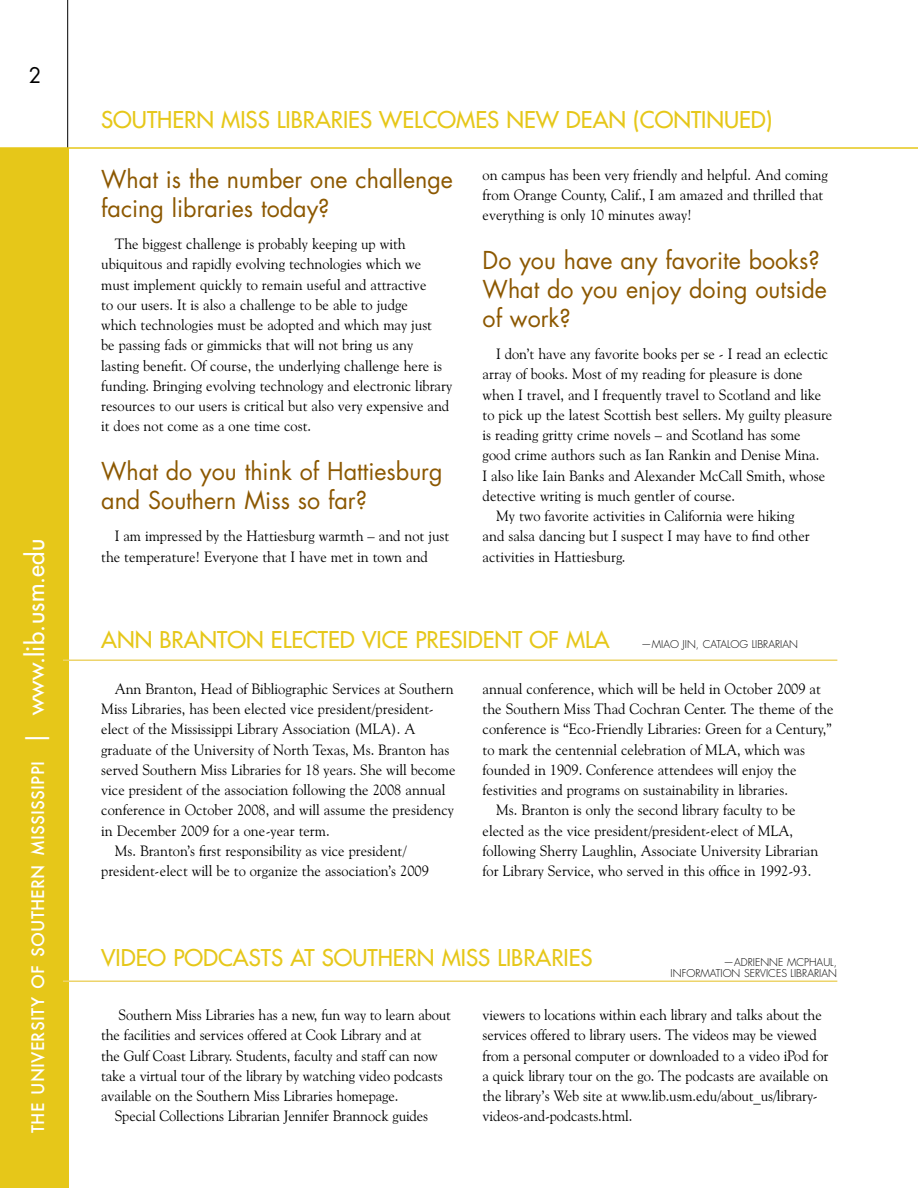
<style>
.page{position:relative;width:918px;height:1188px;background:#fff}
.page>*{position:absolute;margin:0;border:0;box-sizing:border-box;transform-origin:0 0}
.t1{font:24px/28.8px "Futura Std";color:#8c5800}
.t2{font:500 22.5px "Futura Std";color:#e6c719}
.t3{font:21px "Futura Std";color:#000}
.t4{font:500 18.9px "Futura SCT";letter-spacing:.015em;color:#fff}
.t5{font:15px/20.2px "Goudy Old Style BT";color:#000}
.t6{font:300 10.5px/10.5px "Futura Std";color:#000;text-align:right}
.s1{font-family:"Futura Std";font-size:24px}
</style>
<div class="page">
<hr style="left:67px;top:0;width:1px;height:149px;background:#000">
<div style="left:0;top:148px;width:68px;height:1040px;background:#e6c719"></div>
<hr style="left:63px;top:659px;width:774px;height:2px;background:#edd46a">
<hr style="left:63px;top:980px;width:774px;height:2px;background:#edd46a">
<hr style="left:0;top:147px;width:918px;height:2px;background:#e6c719">
<h3 class="t3" style="left:29px;top:62px;width:14px">2</h3>
<p class="t4" style="left:27px;top:1133px;width:596px;rotate:-90deg">the university of southern mississippi <span class="s1">| WWW.LIB.USM.EDU</span></p>
<h2 class="t2" style="left:101px;top:105px;width:28px">SOUTHERN</h2>
<h2 class="t2" style="left:221px;top:105px;width:76px">MISS LIBRARIE</h2>
<h2 class="t2" style="left:360px;top:105px;width:236px">S WELCOMES NEW DEAN</h2>
<h2 class="t2" style="left:633px;top:105px;width:141px">(CONTINUED)</h2>
<h1 class="t1" style="left:101px;top:165px;width:353px">What is the number one challenge facing libraries today?</h1>
<p class="t5" style="left:101px;top:234px;width:353px;text-indent:14px">The biggest challenge is probably keeping up with ubiquitous and rapidly evolving technologies which we must implement quickly to remain useful and attractive<br>to our users. It is also a challenge to be able to judge<br>which technologies must be adopted and which may just<br>be passing fads or gimmicks that will not bring us any lasting benefit. Of course, the underlying challenge here is funding. Bringing evolving technology and electronic library resources to our users is critical but also very expensive and it does not come as a one time cost.</p>
<h1 class="t1" style="left:101px;top:457px;width:343px">What do you think of Hattiesburg and Southern Miss so far?</h1>
<p class="t5" style="left:101px;top:526px;width:350px;text-indent:14px">I am impressed by the Hattiesburg warmth – and not just the temperature! Everyone that I have met in town and</p>
<p class="t5" style="left:483px;top:164px;width:347px">on campus has been very friendly and helpful. And coming from Orange County, Calif., I am amazed and thrilled that everything is only 10 minutes away!</p>
<h1 class="t1" style="left:483px;top:246px;width:346px">Do you have any favorite books?<br>What do you enjoy doing outside of work?</h1>
<p class="t5" style="left:496px;top:344px;width:334px">I don’t have any favorite books per se - I read an eclectic</p>
<p class="t5" style="left:483px;top:364px;width:322px">array of books. Most of my reading for pleasure is done</p>
<p class="t5" style="left:483px;top:384px;width:340px">when I travel, and I frequently travel to Scotland and like</p>
<p class="t5" style="left:483px;top:404px;width:351px">to pick up the latest Scottish best sellers. My guilty pleasure</p>
<p class="t5" style="left:483px;top:425px;width:320px">is reading gritty crime novels – and Scotland has some</p>
<p class="t5" style="left:483px;top:445px;width:338px">good crime authors such as Ian Rankin and Denise Mina.</p>
<p class="t5" style="left:483px;top:465px;width:344px">I also like Iain Banks and Alexander McCall Smith, whose</p>
<p class="t5" style="left:483px;top:485px;width:254px">detective writing is much gentler of course.</p>
<p class="t5" style="left:496px;top:506px;width:300px">My two favorite activities in California were hiking</p>
<p class="t5" style="left:483px;top:526px;width:329px">and salsa dancing but I suspect I may have to find other</p>
<p class="t5" style="left:483px;top:546px;width:144px">activities in Hattiesburg.</p>
<h2 class="t2" style="left:101px;top:626px;width:510px">ANN BRANTON ELECTED VICE PRESIDENT OF MLA</h2>
<p class="t6" style="left:641px;top:640px;width:158px">—MIAO JIN, CATALOG LIBRARIAN</p>
<p class="t5" style="left:115px;top:678px;width:340px">Ann Branton, Head of Bibliographic Services at Southern</p>
<p class="t5" style="left:101px;top:699px;width:334px">Miss Libraries, has been elected vice president/president-</p>
<p class="t5" style="left:101px;top:719px;width:316px">elect of the Mississippi Library Association (MLA). A</p>
<p class="t5" style="left:101px;top:739px;width:350px">graduate of the University of North Texas, Ms. Branton has</p>
<p class="t5" style="left:101px;top:759px;width:356px">served Southern Miss Libraries for 18 years. She will become</p>
<p class="t5" style="left:101px;top:780px;width:346px">vice president of the association following the 2008 annual</p>
<p class="t5" style="left:101px;top:800px;width:354px">conference in October 2008, and will assume the presidency</p>
<p class="t5" style="left:101px;top:820px;width:230px">in December 2009 for a one-year term.</p>
<p class="t5" style="left:115px;top:840px;width:293px">Ms. Branton’s first responsibility as vice president/</p>
<p class="t5" style="left:101px;top:861px;width:329px">president-elect will be to organize the association’s 2009</p>
<p class="t5" style="left:483px;top:678px;width:340px">annual conference, which will be held in October 2009 at</p>
<p class="t5" style="left:483px;top:699px;width:353px">the Southern Miss Thad Cochran Center. The theme of the</p>
<p class="t5" style="left:483px;top:719px;width:351px">conference is “Eco-Friendly Libraries: Green for a Century,”</p>
<p class="t5" style="left:483px;top:739px;width:324px">to mark the centennial celebration of MLA, which was</p>
<p class="t5" style="left:483px;top:759px;width:315px">founded in 1909. Conference attendees will enjoy the</p>
<p class="t5" style="left:483px;top:780px;width:307px">festivities and programs on sustainability in libraries.</p>
<p class="t5" style="left:496px;top:800px;width:301px">Ms. Branton is only the second library faculty to be</p>
<p class="t5" style="left:483px;top:820px;width:312px">elected as the vice president/president-elect of MLA,</p>
<p class="t5" style="left:483px;top:840px;width:337px">following Sherry Laughlin, Associate University Librarian</p>
<p class="t5" style="left:483px;top:861px;width:330px">for Library Service, who served in this office in 1992-93.</p>
<h2 class="t2" style="left:101px;top:944px;width:489px">VIDEO PODCASTS AT SOUTHERN MISS LIBRARIES</h2>
<p class="t6" style="left:671px;top:958px;width:168px">—ADRIENNE MCPHAUL,<br>I NFORMATION SERVIC ES LIBRARIAN</p>
<p class="t5" style="left:119px;top:1004px;width:334px">Southern Miss Libraries has a new, fun way to learn about</p>
<p class="t5" style="left:101px;top:1025px;width:322px">the facilities and services offered at Cook Library and at</p>
<p class="t5" style="left:101px;top:1045px;width:338px">the Gulf Coast Library. Students, faculty and staff can now</p>
<p class="t5" style="left:101px;top:1065px;width:343px">take a virtual tour of the library by watching video podcasts</p>
<p class="t5" style="left:101px;top:1085px;width:299px">available on the Southern Miss Libraries homepage.</p>
<p class="t5" style="left:115px;top:1106px;width:315px">Special Collections Librarian Jennifer Brannock guides</p>
<p class="t5" style="left:483px;top:1004px;width:347px">viewers to locations within each library and talks about the services offered to library users. The videos may be viewed from a personal computer or downloaded to a video iPod for a quick library tour on the go. The podcasts are available on the library’s Web site at www.lib.usm.edu/about_us/library&shy;videos-and-podcasts.html.</p>
</div>
